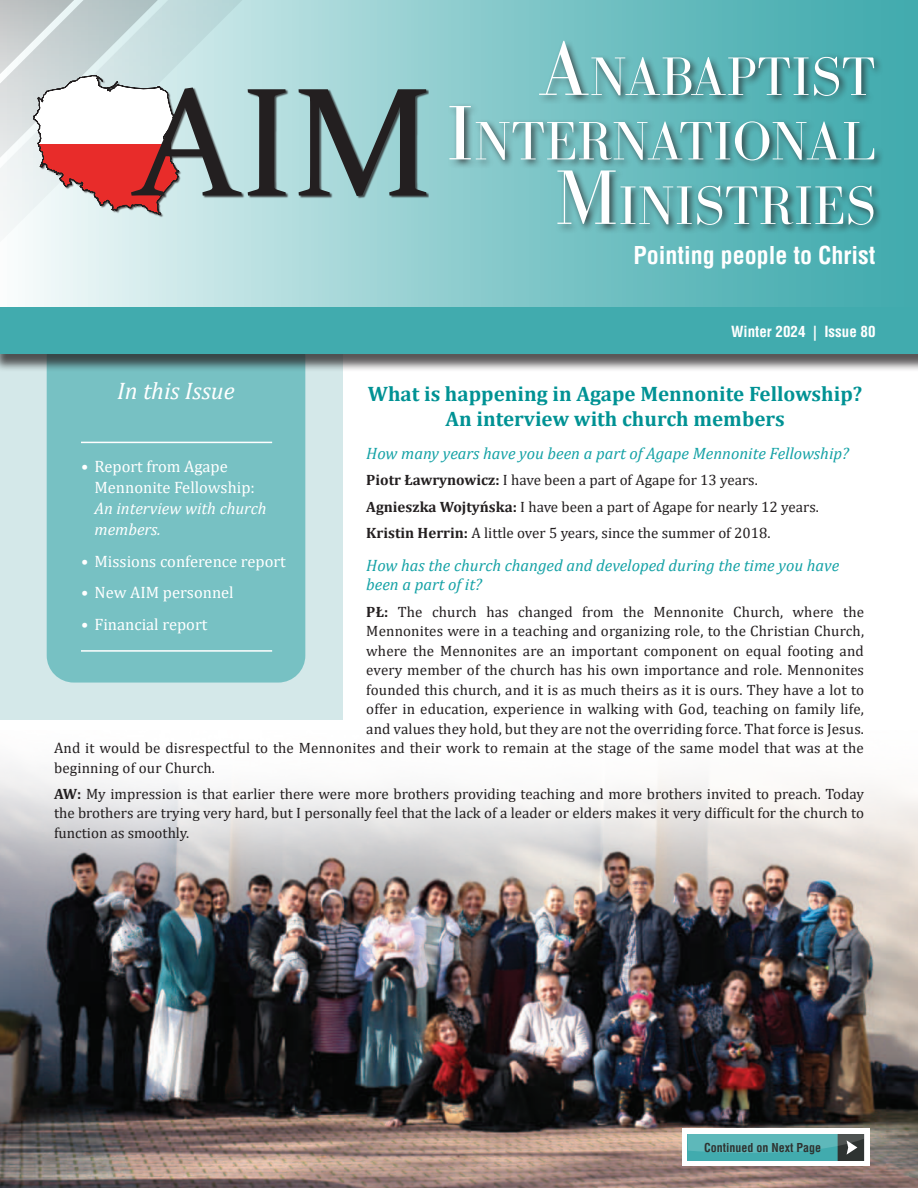
<style>
.page{position:relative;width:918px;height:1188px;background:#fff}
.page>*{position:absolute;margin:0;border:0;box-sizing:border-box;transform-origin:0 0}
.t1{font:55.65px "Bodoni FLF";color:#fff}
.t2{font:700 condensed 24px "Helvetica LT Std";color:#fff}
.t3{font:italic 24px "Cambria";color:#fff}
.Heading_1{font:700 21px/25.2px "Cambria";color:#009294;text-align:center}
.Body_Text{font:italic 16.5px/19.5px "Cambria";color:#15a2a6}
.t4{font:16.5px/21px "Cambria";color:#fff}
.Body_Text-2{font:15px/19.5px "Cambria";letter-spacing:.01em;color:#231f20;text-align:justify}
.t5{font:700 condensed 15px "Helvetica LT Std";color:#fff}
.t6{font:700 condensed 12px "Helvetica LT Std";color:#2e3331}
.s1{font-size:79.5px}
.s2{font-weight:700}
.s3{font-style:italic}
</style>
<div class="page">
<img style="left:0;top:765px;width:918px;height:423px">
<div style="left:0;top:352px;width:343px;height:367px;background:#d4e8e9"></div>
<div style="left:47px;top:330px;width:258px;height:353px;background:#77c1c3;border-radius:27px"></div>
<hr style="left:81px;top:442px;width:191px;height:1px;background:#fff">
<hr style="left:81px;top:650px;width:191px;height:2px;background:#fff">
<svg style="left:252px;top:0;width:666px;height:307px;background:#7ac3c6"></svg>
<svg style="left:3px;top:0;width:249px;height:307px"></svg>
<div style="left:0;top:309px;width:918px;height:63px;background:#231f20;opacity:.75"></div>
<div style="left:0;top:307px;width:918px;height:47px;background:#41abae"></div>
<div style="left:447px;top:39px;width:437px;height:195px;background:#231f20;opacity:.75"></div>
<div style="left:33px;top:76px;width:396px;height:141px;background:#231f20;opacity:.75"></div>
<svg style="left:299px;top:89px;width:127px;height:107px;background:#6c8889"></svg>
<svg style="left:0;top:0;width:242px;height:215px"></svg>
<svg style="left:248px;top:89px;width:38px;height:107px;background:#6f8182"></svg>
<div style="left:682px;top:1129px;width:187px;height:37px;background:#fff"></div>
<div style="left:687px;top:1134px;width:151px;height:27px;background:#41abae"></div>
<div style="left:838px;top:1134px;width:26px;height:27px;background:#2e3331"></div>
<svg style="left:687px;top:1134px;width:177px;height:21px"></svg>
<p class="t1" style="left:537px;top:46px;width:340px"><span class="s1">A</span>NABAPTIST</p>
<p class="t1" style="left:446px;top:111px;width:431px"><span class="s1">I</span>NTERNATIONAL</p>
<p class="t1" style="left:555px;top:175px;width:322px"><span class="s1">M</span>INISTRIES</p>
<p class="t2" style="left:634px;top:240px;width:244px">Pointing people to Christ</p>
<p class="t5" style="left:731px;top:322px;width:146px">Winter 2024 | Issue 80</p>
<p class="t3" style="left:117px;top:374px;width:119px">In this Issue</p>
<p class="Heading_1" style="left:368px;top:380px;width:496px">What is happening in Agape Mennonite Fellowship?<br>An interview with church members</p>
<p class="Body_Text" style="left:366px;top:443px;width:484px">How many years have you been a part of Agape Mennonite Fellowship?</p>
<p class="Body_Text-2" style="left:366px;top:470px;width:393px"><span class="s2">Piotr Ławrynowicz:</span> I have been a part of Agape for 13 years.</p>
<p class="Body_Text-2" style="left:366px;top:497px;width:454px"><span class="s2">Agnieszka Wojtyńska:</span> I have been a part of Agape for nearly 12 years.</p>
<p class="Body_Text-2" style="left:366px;top:523px;width:406px"><span class="s2">Kristin Herrin:</span> A little over 5 years, since the summer of 2018.</p>
<p class="Body_Text" style="left:366px;top:555px;width:474px">How has the church changed and developed during the time you have been a part of it?</p>
<p class="Body_Text-2" style="left:366px;top:602px;width:499px"><span class="s2">PŁ:</span> The church has changed from the Mennonite Church, where the</p>
<p class="Body_Text-2" style="left:366px;top:621px;width:499px">Mennonites were in a teaching and organizing role, to the Christian Church,</p>
<p class="Body_Text-2" style="left:366px;top:641px;width:499px">where the Mennonites are an important component on equal footing and</p>
<p class="Body_Text-2" style="left:366px;top:660px;width:499px">every member of the church has his own importance and role. Mennonites</p>
<p class="Body_Text-2" style="left:366px;top:680px;width:499px">founded this church, and it is as much theirs as it is ours. They have a lot to</p>
<p class="Body_Text-2" style="left:366px;top:699px;width:499px">offer in education, experience in walking with God, teaching on family life,</p>
<p class="Body_Text-2" style="left:366px;top:719px;width:499px">and values they hold, but they are not the overriding force. That force is Jesus.</p>
<p class="Body_Text-2" style="left:54px;top:738px;width:811px">And it would be disrespectful to the Mennonites and their work to remain at the stage of the same model that was at the</p>
<p class="Body_Text-2" style="left:54px;top:758px;width:163px">beginning of our Church.</p>
<p class="Body_Text-2" style="left:54px;top:784px;width:812px"><span class="s2">AW:</span> My impression is that earlier there were more brothers providing teaching and more brothers invited to preach. Today the brothers are trying very hard, but I personally feel that the lack of a leader or elders makes it very difficult for the church to function as smoothly.</p>
<p class="t4" style="left:94px;top:456px;width:174px;text-indent:-14px">• Report from Agape<br>Mennonite Fellowship:<br><span class="s3">An interview with church members.</span></p>
<p class="t4" style="left:81px;top:550px;width:206px">• Missions conference report</p>
<p class="t4" style="left:81px;top:582px;width:154px">• New AIM personnel</p>
<p class="t4" style="left:81px;top:613px;width:128px">• Financial report</p>
<p class="t6" style="left:704px;top:1140px;width:119px">Continued on Next Page</p>
</div>
